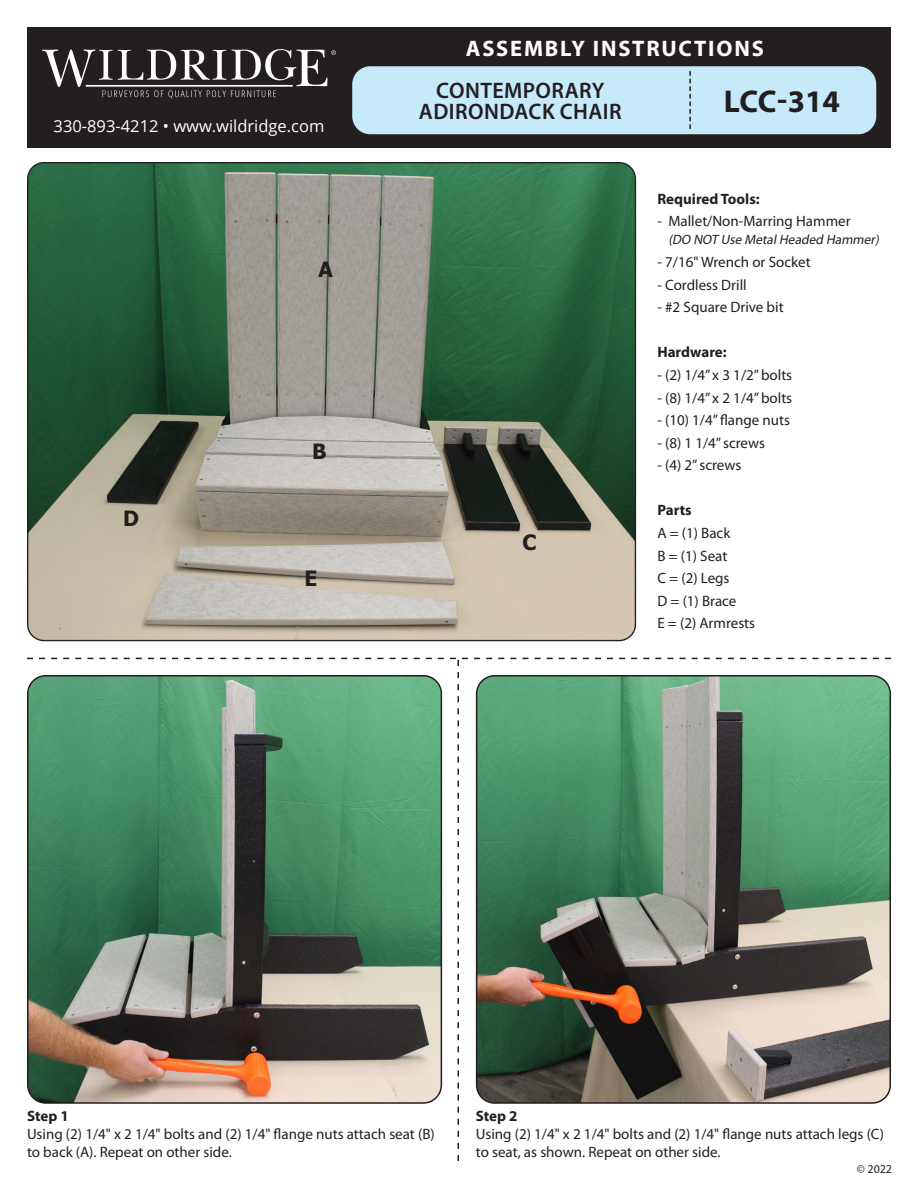
<style>
.page{position:relative;width:918px;height:1188px;background:#fff}
.page>*{position:absolute;margin:0;border:0;box-sizing:border-box;transform-origin:0 0}
.t1{font:700 31.5px "Myriad Pro";letter-spacing:-.005em;color:#231f20}
.t2{font:600 22.5px/21px "Myriad Pro";letter-spacing:.02em;color:#231f20;text-align:center}
.t3{font:700 22.5px "Myriad Pro";letter-spacing:.08em;color:#fff}
.t4{font:700 21px "Tahoma";color:#231f20}
.t5{font:16.5px "Open Sans";color:#fff}
.t6{font:15px/18px "Myriad Pro";color:#231f20}
.t7{font:700 15px "Myriad Pro";color:#231f20}
.t8{font:italic 13.5px "Myriad Pro";color:#231f20}
.t9{font:12px "Myriad Pro";color:#231f20}
</style>
<div class="page">
<div style="left:27px;top:27px;width:864px;height:120px;background:#231f20"></div>
<div style="left:352px;top:66px;width:524px;height:68px;background:#c6eafa;border-radius:18px"></div>
<svg style="left:42px;top:49px;width:294px;height:50px"></svg>
<svg style="left:689px;top:71px;width:2px;height:58px"></svg>
<img style="left:29px;top:164px;width:606px;height:477px">
<svg style="left:27px;top:658px;width:864px;height:503px"></svg>
<p class="t5" style="left:54px;top:115px;width:272px">330-893-4212 • www.wildridge.com</p>
<p class="t4" style="left:319px;top:254px;width:16px">A</p>
<p class="t4" style="left:123px;top:504px;width:17px">D</p>
<p class="t4" style="left:312px;top:436px;width:16px">B</p>
<p class="t4" style="left:304px;top:564px;width:14px">E</p>
<h2 class="t3" style="left:466px;top:34px;width:300px">ASSEMBLY INSTRUCTIONS</h2>
<h2 class="t2" style="left:419px;top:79px;width:204px">CONTEMPORARY<br>ADIRONDACK CHAIR</h2>
<h1 class="t1" style="left:724px;top:81px;width:118px">LCC-314</h1>
<p class="t4" style="left:522px;top:527px;width:16px">C</p>
<p class="t7" style="left:657px;top:189px;width:104px">Required Tools:</p>
<p class="t6" style="left:657px;top:212px;width:195px">- Mallet/Non-Marring Hammer</p>
<p class="t8" style="left:668px;top:232px;width:215px">(DO NOT Use MetalHeaded Hammer)</p>
<p class="t6" style="left:657px;top:253px;width:155px">- 7/16" Wrench or Socket</p>
<p class="t6" style="left:657px;top:275px;width:91px">- Cordless Drill</p>
<p class="t6" style="left:657px;top:298px;width:128px">- #2 Square Drive bit</p>
<p class="t7" style="left:657px;top:343px;width:71px">Hardware:</p>
<p class="t6" style="left:657px;top:366px;width:136px">- (2) 1/4” x 3 1/2” bolts</p>
<p class="t6" style="left:657px;top:388px;width:136px">- (8) 1/4” x 2 1/4” bolts</p>
<p class="t6" style="left:657px;top:411px;width:134px">- (10) 1/4” flange nuts</p>
<p class="t6" style="left:657px;top:433px;width:109px">- (8) 1 1/4” screws</p>
<p class="t6" style="left:657px;top:456px;width:85px">- (4) 2” screws</p>
<p class="t7" style="left:657px;top:501px;width:36px">Parts</p>
<p class="t6" style="left:657px;top:524px;width:74px">A = (1) Back</p>
<p class="t6" style="left:657px;top:546px;width:71px">B = (1) Seat</p>
<p class="t6" style="left:657px;top:569px;width:74px">C = (2) Legs</p>
<p class="t6" style="left:657px;top:592px;width:81px">D = (1) Brace</p>
<p class="t6" style="left:657px;top:614px;width:99px">E = (2) Armrests</p>
<p class="t7" style="left:27px;top:1106px;width:43px">Step 1</p>
<p class="t6" style="left:27px;top:1125px;width:409px">Using (2) 1/4" x 2 1/4" bolts and (2) 1/4" flange nuts attach seat (B) to back (A). Repeat on other side.</p>
<p class="t7" style="left:476px;top:1106px;width:43px">Step 2</p>
<p class="t6" style="left:476px;top:1125px;width:410px">Using (2) 1/4" x 2 1/4" bolts and (2) 1/4" flange nuts attach legs (C) to seat, as shown. Repeat on other side.</p>
<p class="t9" style="left:857px;top:1161px;width:37px">© 2022</p>
</div>
